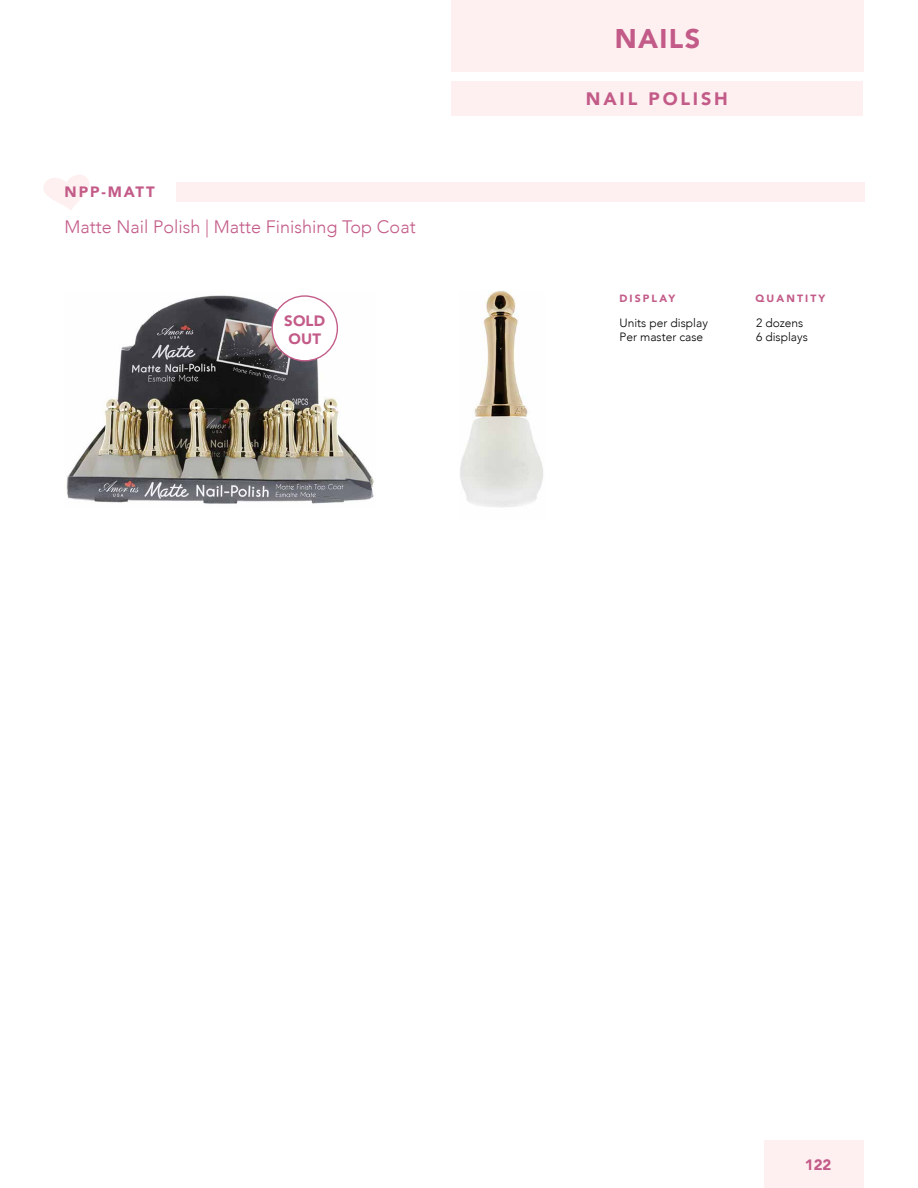
<style>
.page{position:relative;width:918px;height:1188px;background:#fff}
.page>*{position:absolute;margin:0;border:0;box-sizing:border-box;transform-origin:0 0}
.t1{font:900 27px "Avenir";letter-spacing:.045em;color:#c35b88}
.t2{font:300 18px "Avenir";color:#c35b88}
.t3{font:900 18px "Avenir";letter-spacing:.16em;color:#c35b88}
.t4{font:900 15px/18px "Avenir";letter-spacing:.01em;color:#c35b88}
.t5{font:300 12px "Avenir";color:#000}
.t6{font:900 10.5px "Avenir";letter-spacing:.2em;color:#c35b88}
</style>
<div class="page">
<div style="left:764px;top:1141px;width:100px;height:47px;background:#fef0f0"></div>
<svg style="left:44px;top:175px;width:45px;height:35px"></svg>
<div style="left:176px;top:182px;width:689px;height:19px;background:#fef0f0"></div>
<img style="left:66px;top:295px;width:308px;height:209px">
<img style="left:460px;top:291px;width:83px;height:216px">
<div style="left:451px;top:0;width:413px;height:72px;background:#fef0f0"></div>
<div style="left:451px;top:81px;width:411px;height:35px;background:#fef0f0"></div>
<div style="left:272px;top:296px;width:65px;height:65px;background:#fff;border-radius:50%"></div>
<div style="left:271px;top:295px;width:67px;height:66px;border:1px solid #c35b88;border-radius:50%"></div>
<p class="t4" style="left:64px;top:183px;width:92px">NPP-MATT</p>
<h2 class="t2" style="left:64px;top:216px;width:353px">Matte Nail Polish | Matte Finishing Top Coat</h2>
<p class="t4" style="left:284px;top:312px;width:42px">SOLD<br>OUT</p>
<h1 class="t1" style="left:615px;top:15px;width:87px">NAILS</h1>
<h2 class="t3" style="left:586px;top:83px;width:144px">NAIL POLISH</h2>
<p class="t6" style="left:620px;top:290px;width:57px">DISPLAY</p>
<p class="t6" style="left:756px;top:290px;width:71px">QUANTITY</p>
<p class="t5" style="left:620px;top:315px;width:90px">Units per display</p>
<p class="t5" style="left:756px;top:315px;width:49px">2 dozens</p>
<p class="t5" style="left:620px;top:330px;width:85px">Per master case</p>
<p class="t5" style="left:756px;top:330px;width:53px">6 displays</p>
<p class="t4" style="left:805px;top:1156px;width:28px">122</p>
</div>
